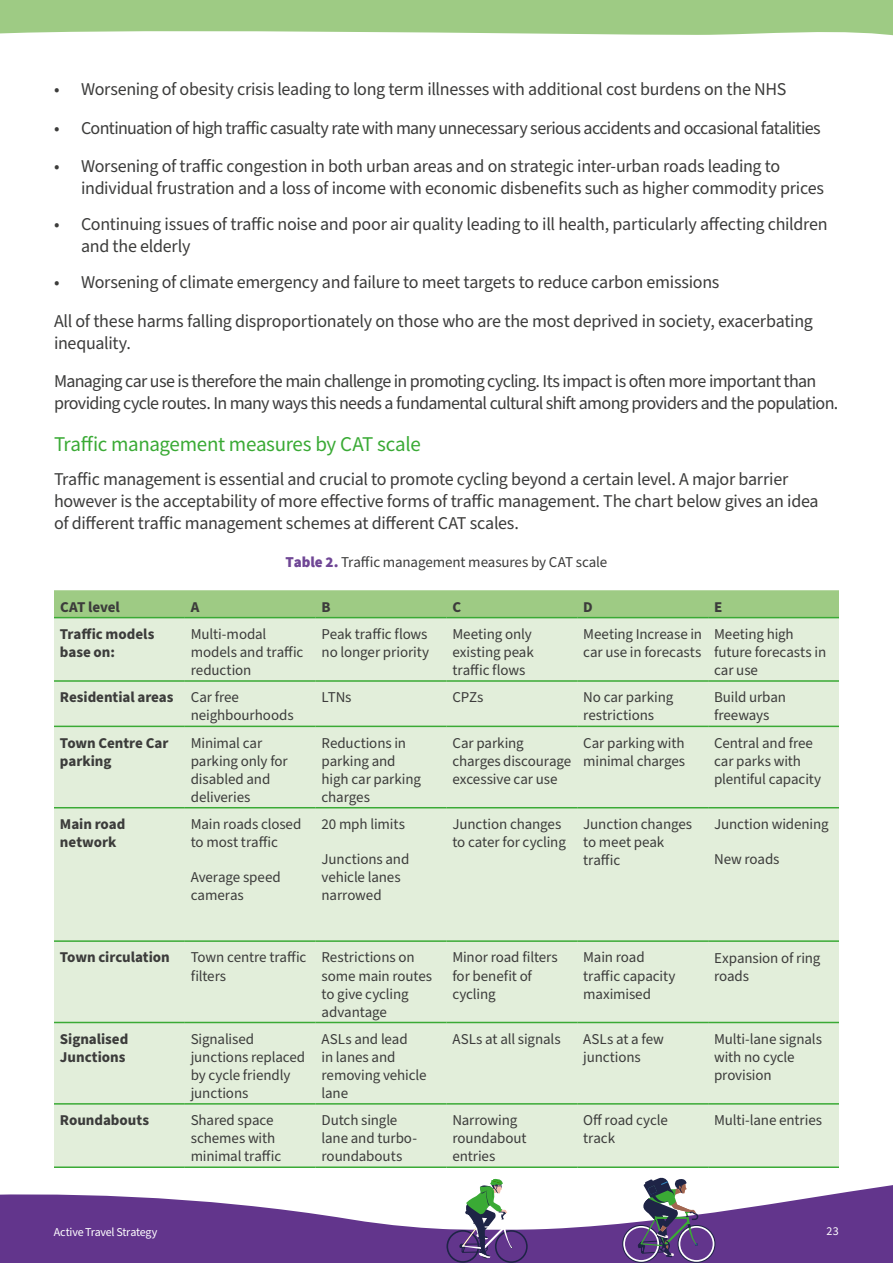
<style>
.page{position:relative;width:893px;height:1263px;background:#fff}
.page>*{position:absolute;margin:0;border:0;box-sizing:border-box;transform-origin:0 0}
.H2{font:21px "Source Sans Variable";letter-spacing:-.02em;color:#3aaa35}
.body_text{font:18px/21.6px "Source Sans Pro";letter-spacing:-.02em;color:#3c3c3b}
.body_text-2{font:18px "Source Sans Pro";letter-spacing:-.04em;color:#3c3c3b}
.body_text-3{font:15px/18px "Source Sans Pro";letter-spacing:-.01em;color:#3c3c3b}
.body_text-4{font:700 15px/18px "Source Sans Pro";letter-spacing:-.005em;color:#3c3c3b}
.t1{font:12px "Source Sans Pro";letter-spacing:-.015em;color:#fff}
.s1{font-weight:900;color:#6f4695}
</style>
<div class="page">
<svg style="left:0;top:4px;width:893px;height:32px;background:#a7d090"></svg>
<svg style="left:0;top:1177px;width:893px;height:86px;fill:#62358c"></svg>
<svg style="left:446px;top:1179px;width:82px;height:84px"></svg>
<svg style="left:622px;top:1178px;width:93px;height:85px"></svg>
<svg style="left:54px;top:590px;width:785px;height:27px;background:#9ecb84"></svg>
<div style="left:54px;top:618px;width:785px;height:548px;background:#e2eeda"></div>
<hr style="left:54px;top:617px;width:131px;height:1px;background:#3aaa35">
<hr style="left:185px;top:617px;width:131px;height:1px;background:#3aaa35">
<hr style="left:316px;top:617px;width:130px;height:1px;background:#3aaa35">
<hr style="left:446px;top:617px;width:131px;height:1px;background:#3aaa35">
<hr style="left:577px;top:617px;width:131px;height:1px;background:#3aaa35">
<hr style="left:708px;top:617px;width:131px;height:1px;background:#3aaa35">
<hr style="left:54px;top:680px;width:131px;height:2px;background:#3aaa35">
<hr style="left:185px;top:680px;width:131px;height:2px;background:#3aaa35">
<hr style="left:316px;top:680px;width:130px;height:2px;background:#3aaa35">
<hr style="left:446px;top:680px;width:131px;height:2px;background:#3aaa35">
<hr style="left:577px;top:680px;width:131px;height:2px;background:#3aaa35">
<hr style="left:708px;top:680px;width:131px;height:2px;background:#3aaa35">
<hr style="left:54px;top:726px;width:131px;height:1px;background:#3aaa35">
<hr style="left:185px;top:726px;width:131px;height:1px;background:#3aaa35">
<hr style="left:316px;top:726px;width:130px;height:1px;background:#3aaa35">
<hr style="left:446px;top:726px;width:131px;height:1px;background:#3aaa35">
<hr style="left:577px;top:726px;width:131px;height:1px;background:#3aaa35">
<hr style="left:708px;top:726px;width:131px;height:1px;background:#3aaa35">
<hr style="left:54px;top:807px;width:131px;height:1px;background:#3aaa35">
<hr style="left:185px;top:807px;width:131px;height:1px;background:#3aaa35">
<hr style="left:316px;top:807px;width:130px;height:1px;background:#3aaa35">
<hr style="left:446px;top:807px;width:131px;height:1px;background:#3aaa35">
<hr style="left:577px;top:807px;width:131px;height:1px;background:#3aaa35">
<hr style="left:708px;top:807px;width:131px;height:1px;background:#3aaa35">
<hr style="left:54px;top:940px;width:131px;height:2px;background:#3aaa35">
<hr style="left:185px;top:940px;width:131px;height:2px;background:#3aaa35">
<hr style="left:316px;top:940px;width:130px;height:2px;background:#3aaa35">
<hr style="left:446px;top:940px;width:131px;height:2px;background:#3aaa35">
<hr style="left:577px;top:940px;width:131px;height:2px;background:#3aaa35">
<hr style="left:708px;top:940px;width:131px;height:2px;background:#3aaa35">
<hr style="left:54px;top:1022px;width:131px;height:1px;background:#3aaa35">
<hr style="left:185px;top:1022px;width:131px;height:1px;background:#3aaa35">
<hr style="left:316px;top:1022px;width:130px;height:1px;background:#3aaa35">
<hr style="left:446px;top:1022px;width:131px;height:1px;background:#3aaa35">
<hr style="left:577px;top:1022px;width:131px;height:1px;background:#3aaa35">
<hr style="left:708px;top:1022px;width:131px;height:1px;background:#3aaa35">
<hr style="left:54px;top:1103px;width:131px;height:1px;background:#3aaa35">
<hr style="left:185px;top:1103px;width:131px;height:1px;background:#3aaa35">
<hr style="left:316px;top:1103px;width:130px;height:1px;background:#3aaa35">
<hr style="left:446px;top:1103px;width:131px;height:1px;background:#3aaa35">
<hr style="left:577px;top:1103px;width:131px;height:1px;background:#3aaa35">
<hr style="left:708px;top:1103px;width:131px;height:1px;background:#3aaa35">
<hr style="left:54px;top:1166px;width:131px;height:2px;background:#3aaa35">
<hr style="left:185px;top:1166px;width:131px;height:2px;background:#3aaa35">
<hr style="left:316px;top:1166px;width:130px;height:2px;background:#3aaa35">
<hr style="left:446px;top:1166px;width:131px;height:2px;background:#3aaa35">
<hr style="left:577px;top:1166px;width:131px;height:2px;background:#3aaa35">
<hr style="left:708px;top:1166px;width:131px;height:2px;background:#3aaa35">
<p class="body_text" style="left:54px;top:79px;width:734px">• Worsening of obesity crisis leading to long term illnesses with additional cost burdens on the NHS</p>
<p class="body_text-2" style="left:54px;top:116px;width:768px">• Continuation of high traffic casualty rate with many unnecessary serious accidents and occasional fatalities</p>
<p class="body_text" style="left:81px;top:156px;width:745px;text-indent:-27px">• Worsening of traffic congestion in both urban areas and on strategic inter-urban roads leading to individual frustration and a loss of income with economic disbenefits such as higher commodity prices</p>
<p class="body_text" style="left:81px;top:214px;width:748px;text-indent:-27px">• Continuing issues of traffic noise and poor air quality leading to ill health, particularly affecting children and the elderly</p>
<p class="body_text" style="left:54px;top:272px;width:667px">• Worsening of climate emergency and failure to meet targets to reduce carbon emissions</p>
<p class="body_text" style="left:54px;top:311px;width:760px">All of these harms falling disproportionately on those who are the most deprived in society, exacerbating inequality.</p>
<p class="body_text" style="left:54px;top:371px;width:786px">Managing car use is therefore the main challenge in promoting cycling. Its impact is often more important than providing cycle routes. In many ways this needs a fundamental cultural shift among providers and the population.</p>
<h3 class="H2" style="left:54px;top:431px;width:368px">Traffic management measures by CAT scale</h3>
<p class="body_text" style="left:54px;top:469px;width:766px">Traffic management is essential and crucial to promote cycling beyond a certain level. A major barrier however is the acceptability of more effective forms of traffic management. The chart below gives an idea of different traffic management schemes at different CAT scales.</p>
<p class="body_text-3" style="left:286px;top:554px;width:323px"><span class="s1">Table 2.</span> Traffic management measures by CAT scale</p>
<p class="body_text-4" style="left:60px;top:598px;width:61px">CAT level</p>
<p class="body_text-4" style="left:191px;top:598px;width:10px">A</p>
<p class="body_text-4" style="left:322px;top:598px;width:11px">B</p>
<p class="body_text-4" style="left:452px;top:598px;width:10px">C</p>
<p class="body_text-4" style="left:583px;top:598px;width:11px">D</p>
<p class="body_text-4" style="left:714px;top:598px;width:10px">E</p>
<p class="body_text-4" style="left:60px;top:625px;width:96px">Traffic models base on:</p>
<p class="body_text-3" style="left:191px;top:625px;width:114px">Multi-modal models and traffic reduction</p>
<p class="body_text-3" style="left:322px;top:625px;width:109px">Peak traffic flows no longer priority</p>
<p class="body_text-3" style="left:452px;top:625px;width:83px">Meeting only existing peak traffic flows</p>
<p class="body_text-3" style="left:583px;top:625px;width:120px">Meeting Increase in car use in forecasts</p>
<p class="body_text-3" style="left:714px;top:625px;width:114px">Meeting high future forecasts in car use</p>
<p class="body_text-4" style="left:60px;top:689px;width:115px">Residential areas</p>
<p class="body_text-3" style="left:191px;top:689px;width:104px">Car free neighbourhoods</p>
<p class="body_text-3" style="left:322px;top:689px;width:31px">LTNs</p>
<p class="body_text-3" style="left:452px;top:689px;width:33px">CPZs</p>
<p class="body_text-3" style="left:583px;top:689px;width:91px">No car parking restrictions</p>
<p class="body_text-3" style="left:714px;top:689px;width:73px">Build urban freeways</p>
<p class="body_text-4" style="left:60px;top:734px;width:110px">Town Centre Car parking</p>
<p class="body_text-3" style="left:191px;top:734px;width:99px">Minimal car parking only for disabled and deliveries</p>
<p class="body_text-3" style="left:322px;top:734px;width:101px">Reductions in parking and high car parking charges</p>
<p class="body_text-3" style="left:452px;top:734px;width:120px">Car parking charges discourage excessive car use</p>
<p class="body_text-3" style="left:583px;top:734px;width:103px">Car parking with minimal charges</p>
<p class="body_text-3" style="left:714px;top:734px;width:109px">Central and free car parks with plentiful capacity</p>
<p class="body_text-4" style="left:60px;top:815px;width:67px">Main road network</p>
<p class="body_text-3" style="left:191px;top:815px;width:112px">Main roads closed to most traffic</p>
<p class="body_text-3" style="left:191px;top:869px;width:92px">Average speed cameras</p>
<p class="body_text-3" style="left:322px;top:815px;width:85px">20 mph limits</p>
<p class="body_text-3" style="left:322px;top:851px;width:89px">Junctions and vehicle lanes narrowed</p>
<p class="body_text-3" style="left:452px;top:815px;width:115px">Junction changes to cater for cycling</p>
<p class="body_text-3" style="left:583px;top:815px;width:110px">Junction changes to meet peak traffic</p>
<p class="body_text-3" style="left:714px;top:815px;width:116px">Junction widening</p>
<p class="body_text-3" style="left:714px;top:851px;width:67px">New roads</p>
<p class="body_text-4" style="left:60px;top:949px;width:111px">Town circulation</p>
<p class="body_text-3" style="left:191px;top:949px;width:117px">Town centre traffic filters</p>
<p class="body_text-3" style="left:322px;top:949px;width:112px">Restrictions on some main routes to give cycling advantage</p>
<p class="body_text-3" style="left:452px;top:949px;width:107px">Minor road filters for benefit of cycling</p>
<p class="body_text-3" style="left:583px;top:949px;width:94px">Main road traffic capacity maximised</p>
<p class="body_text-3" style="left:714px;top:949px;width:108px">Expansion of ring roads</p>
<p class="body_text-4" style="left:60px;top:1030px;width:70px">Signalised<br>Junctions</p>
<p class="body_text-3" style="left:191px;top:1030px;width:116px">Signalised junctions replaced by cycle friendly junctions</p>
<p class="body_text-3" style="left:322px;top:1030px;width:107px">ASLs and lead<br>in lanes and removing vehicle lane</p>
<p class="body_text-3" style="left:452px;top:1030px;width:110px">ASLs at all signals</p>
<p class="body_text-3" style="left:583px;top:1030px;width:82px">ASLs at a few junctions</p>
<p class="body_text-3" style="left:714px;top:1030px;width:109px">Multi-lane signals with no cycle provision</p>
<p class="body_text-4" style="left:60px;top:1112px;width:91px">Roundabouts</p>
<p class="body_text-3" style="left:191px;top:1112px;width:92px">Shared space schemes with minimal traffic</p>
<p class="body_text-3" style="left:322px;top:1112px;width:97px">Dutch single lane and turbo&shy;roundabouts</p>
<p class="body_text-3" style="left:452px;top:1112px;width:76px">Narrowing roundabout entries</p>
<p class="body_text-3" style="left:583px;top:1112px;width:86px">Off road cycle track</p>
<p class="body_text-3" style="left:714px;top:1112px;width:110px">Multi-lane entries</p>
<p class="t1" style="left:54px;top:1224px;width:105px">Active Travel Strategy</p>
<p class="t1" style="left:827px;top:1223px;width:14px">23</p>
</div>
